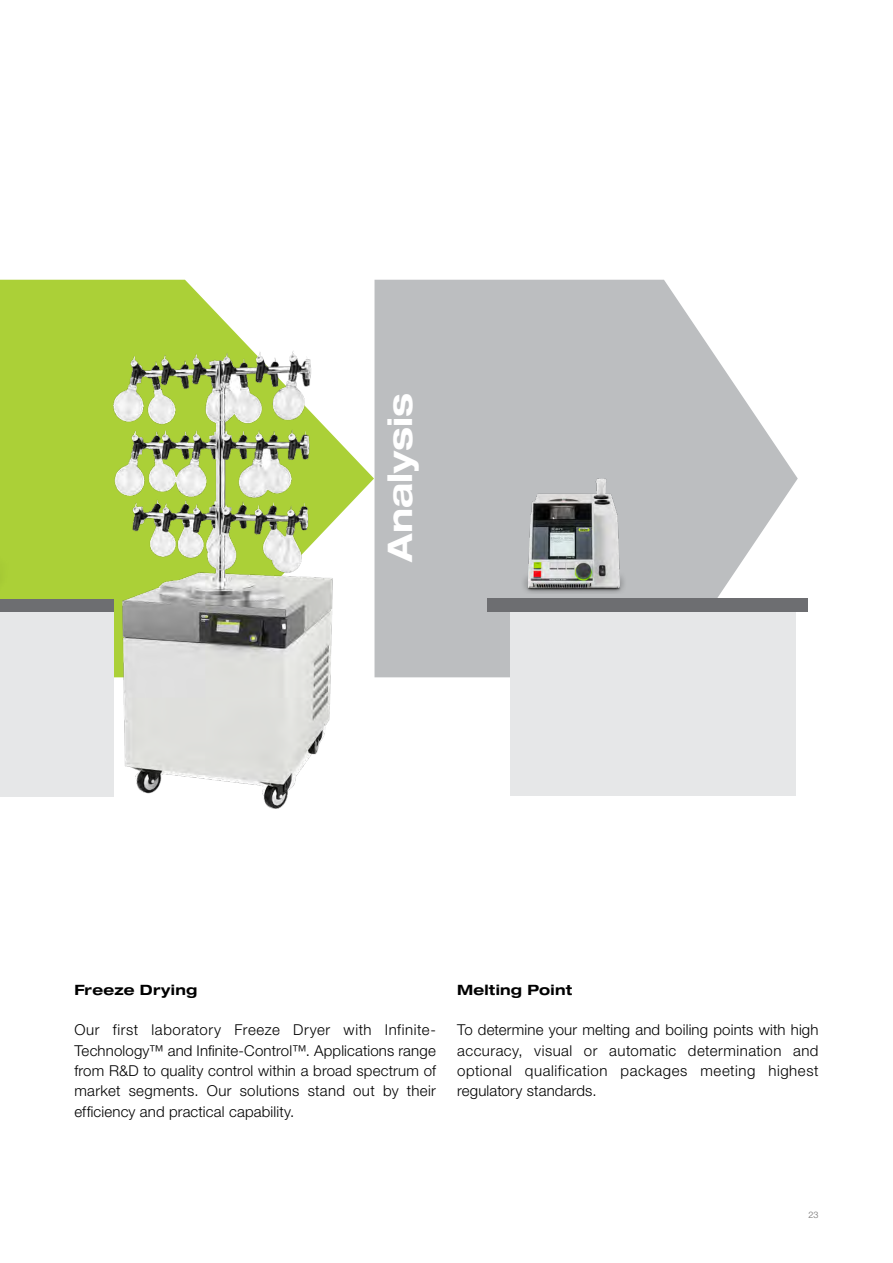
<style>
.page{position:relative;width:893px;height:1263px;background:#fff}
.page>*{position:absolute;margin:0;border:0;box-sizing:border-box;transform-origin:0 0}
.t1{font:700 expanded 33.9px "Helvetica Neue LT Std";color:#fff}
.t2{font:300 15px/20.2px "Helvetica Neue LT Std";letter-spacing:.015em;color:#000;text-align:justify}
.t3{font:700 expanded 14.25px "Helvetica Neue LT Std";letter-spacing:.015em;color:#000}
.t4{font:300 9px "Helvetica Neue LT Std";color:#706f6f}
</style>
<div class="page">
<div style="left:0;top:280px;width:194px;height:319px;background:#abd037"></div>
<svg style="left:375px;top:280px;width:423px;height:397px;fill:#bcbec0"></svg>
<div style="left:0;top:605px;width:114px;height:192px;background:#e6e7e8"></div>
<div style="left:510px;top:603px;width:286px;height:192px;background:#e6e7e8"></div>
<div style="left:488px;top:598px;width:320px;height:14px;background:#6d6e71"></div>
<img style="left:71px;top:289px;width:315px;height:520px">
<img style="left:504px;top:470px;width:139px;height:124px">
<div style="left:0;top:341px;width:11px;height:258px;background:#abd037"></div>
<div style="left:0;top:599px;width:114px;height:13px;background:#6d6e71"></div>
<h1 class="t1" style="left:379px;top:562px;width:170px;rotate:-90deg">Analysis</h1>
<p class="t3" style="left:74px;top:981px;width:124px">Freeze Drying</p>
<p class="t2" style="left:74px;top:1020px;width:363px">Our first laboratory Freeze Dryer with Infinite-Technology™ and Infinite-Control™. Applications range from R&amp;D to quality control within a broad spectrum of market segments. Our solutions stand out by their efficiency and practical capability.</p>
<p class="t3" style="left:457px;top:981px;width:116px">Melting Point</p>
<p class="t2" style="left:457px;top:1020px;width:363px">To determine your melting and boiling points with high accuracy, visual or automatic determination and optional qualification packages meeting highest regulatory standards.</p>
<p class="t4" style="left:808px;top:1209px;width:12px">23</p>
</div>
